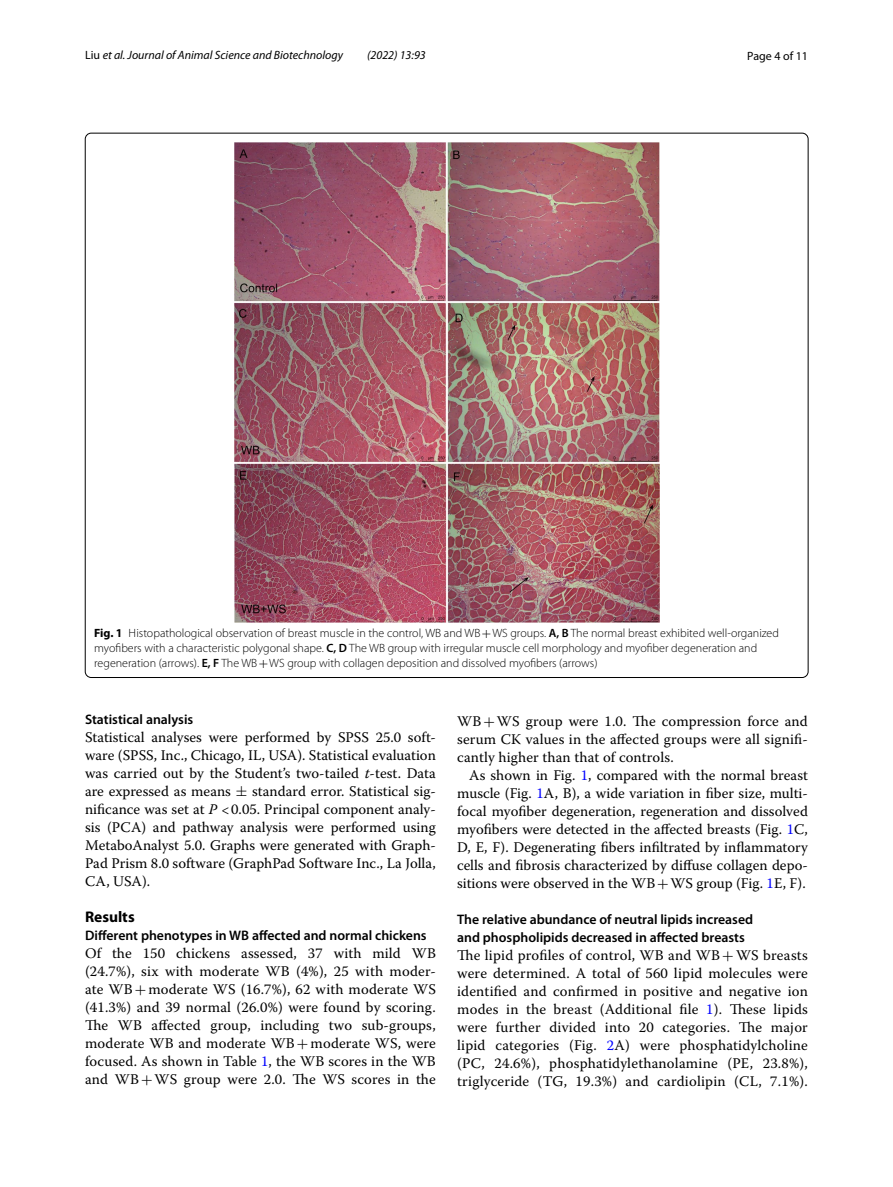
<style>
.page{position:relative;width:893px;height:1187px;background:#fff}
.page>*{position:absolute;margin:0;border:0;box-sizing:border-box;transform-origin:0 0}
.t1{font:700 15.45px "Myriad Pro";color:#000}
.t2{font:14.7px/18px "Warnock Pro";letter-spacing:.01em;color:#000;text-align:justify}
.t3{font:600 13.8px/18px "Myriad Pro";color:#000}
.t4{font:300 12px/15px "Myriad Pro";color:#000}
.t5{font:italic 12px "Myriad Pro";color:#000}
.t6{font:12px "Myriad Pro";color:#000}
.s1{font-style:normal}
.s2{font-weight:700}
.s3{font-family:"MTSY";font-weight:400}
.s4{font-weight:600}
.s5{font-style:italic}
.s6{font-family:"MTSY"}
.s7{color:#00f}
</style>
<div class="page">
<img style="left:234px;top:142px;width:425px;height:480px">
<p class="t5" style="left:85px;top:48px;width:260px"><span class="s1">Liu</span> et al. Journal of Animal Science and Biotechnology</p>
<p class="t5" style="left:367px;top:48px;width:60px">(2022) 13:93</p>
<p class="t6" style="left:747px;top:48px;width:62px">Page 4 of 11</p>
<p class="t4" style="left:94px;top:626px;width:686px"><span class="s2">Fig. 1</span> Histopathological observation of breast muscle in the control, WB and WB<span class="s3">+</span>WS groups. <span class="s4">A, B</span> The normal breast exhibited well-organized myofibers with a characteristic polygonal shape. <span class="s4">C, D</span> The WB group with irregular muscle cell morphology and myofiber degeneration and regeneration (arrows). <span class="s4">E, F</span> The WB<span class="s3">+</span>WS group with collagen deposition and dissolved myofibers (arrows)</p>
<p class="t3" style="left:85px;top:709px;width:110px">Statistical analysis</p>
<p class="t2" style="left:85px;top:727px;width:352px">Statistical analyses were performed by SPSS 25.0 soft&shy;ware (SPSS, Inc., Chicago, IL, USA). Statistical evaluation was carried out by the Student’s two-tailed <span class="s5">t</span>-test. Data are expressed as means <span class="s6">±</span> standard error. Statistical sig&shy;nificance was set at <span class="s5">P</span> &lt;0.05. Principal component analy&shy;sis (PCA) and pathway analysis were performed using MetaboAnalyst 5.0. Graphs were generated with Graph-Pad Prism 8.0 software (GraphPad Software Inc., La Jolla, CA, USA).</p>
<p class="t1" style="left:85px;top:906px;width:51px">Results</p>
<p class="t3" style="left:85px;top:925px;width:343px">Different phenotypes in WB affected and normal chickens</p>
<p class="t2" style="left:85px;top:943px;width:352px">Of the 150 chickens assessed, 37 with mild WB (24.7%), six with moderate WB (4%), 25 with moder&shy;ate WB<span class="s6">+</span> moderate WS (16.7%), 62 with moderate WS (41.3%) and 39 normal (26.0%) were found by scoring.<br>The WB affected group, including two sub-groups, moderate WB and moderate WB<span class="s6">+</span> moderate WS, were focused. As shown in Table <span class="s7">1</span>, the WB scores in the WB and WB<span class="s6">+</span>WS group were 2.0. The WS scores in the</p>
<p class="t2" style="left:457px;top:712px;width:352px">WB<span class="s6">+</span>WS group were 1.0. The compression force and serum CK values in the affected groups were all signifi&shy;cantly higher than that of controls.</p>
<p class="t2" style="left:457px;top:766px;width:352px;text-indent:12px">As shown in Fig. <span class="s7">1</span>, compared with the normal breast muscle (Fig. <span class="s7">1</span>A, B), a wide variation in fiber size, multi&shy;focal myofiber degeneration, regeneration and dissolved myofibers were detected in the affected breasts (Fig. <span class="s7">1</span>C, D, E, F). Degenerating fibers infiltrated by inflammatory cells and fibrosis characterized by diffuse collagen depo&shy;sitions were observed in the WB<span class="s6">+</span>WS group (Fig. <span class="s7">1</span>E, F).</p>
<p class="t3" style="left:457px;top:910px;width:298px">The relative abundance of neutral lipids increased and phospholipids decreased in affected breasts</p>
<p class="t2" style="left:457px;top:946px;width:352px">The lipid profiles of control, WB and WB<span class="s6">+</span>WS breasts were determined. A total of 560 lipid molecules were identified and confirmed in positive and negative ion modes in the breast (Additional file <span class="s7">1</span>). These lipids were further divided into 20 categories. The major lipid categories (Fig. <span class="s7">2</span>A) were phosphatidylcholine (PC, 24.6%), phosphatidylethanolamine (PE, 23.8%), triglyceride (TG, 19.3%) and cardiolipin (CL, 7.1%).</p>
</div>
